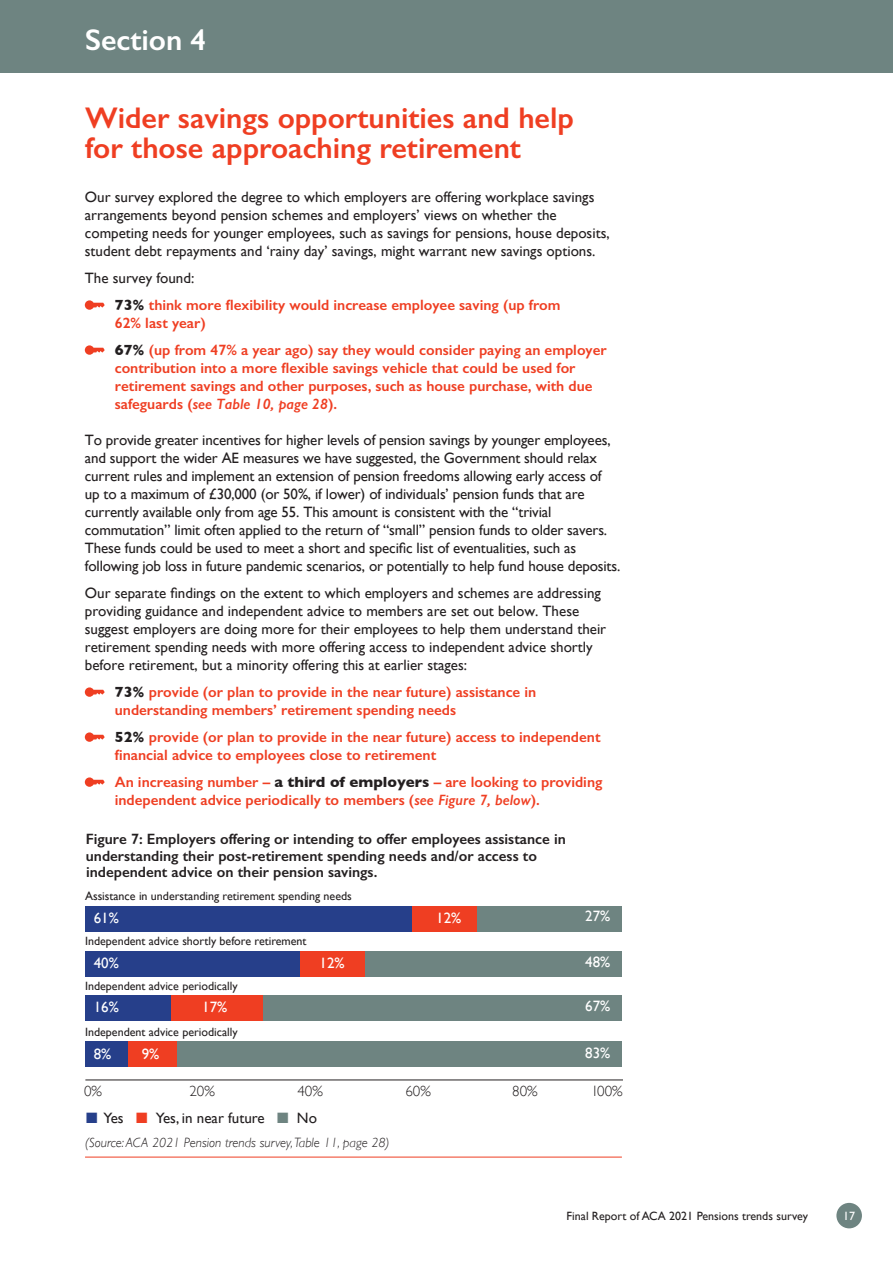
<style>
.page{position:relative;width:893px;height:1263px;background:#fff}
.page>*{position:absolute;margin:0;border:0;box-sizing:border-box;transform-origin:0 0}
.t1{font:600 30px/30px "Gill Sans";color:#ef3e22}
.t2{font:600 30px "Gill Sans";color:#fff}
.t3{font:15px/18px "Gill Sans";color:#231f20}
.t4{font:600 15px/18px "Gill Sans";color:#ef3e22}
.t5{font:600 15px/16.5px "Gill Sans";color:#231f20}
.t6{font:15px "Gill Sans";color:#fff}
.t7{font:300 15px "Gill Sans";color:#231f20}
.t8{font:italic 300 13.5px "Gill Sans";color:#231f20}
.t9{font:12px "Gill Sans";color:#231f20}
.t10{font:12px "Gill Sans";color:#fff}
.s1{font-weight:700;color:#231f20}
.s2{font-style:italic}
.s3{color:#263f8a}
.s4{color:#ef3e22}
.s5{color:#6e8481}
</style>
<div class="page">
<div style="left:836px;top:1203px;width:26px;height:25px;background:#6e8481;border-radius:50%"></div>
<svg style="left:85px;top:300px;width:20px;height:10px"></svg>
<svg style="left:85px;top:345px;width:20px;height:10px"></svg>
<svg style="left:85px;top:687px;width:20px;height:10px"></svg>
<svg style="left:85px;top:732px;width:20px;height:10px"></svg>
<svg style="left:85px;top:777px;width:20px;height:10px"></svg>
<div style="left:0;top:0;width:893px;height:72px;background:#6e8481"></div>
<hr style="left:85px;top:1157px;width:537px;height:1px;background:#ef3e22">
<hr style="left:85px;top:1080px;width:538px;height:1px;background:#231f20">
<div style="left:177px;top:1041px;width:445px;height:25px;background:#6e8481"></div>
<div style="left:262px;top:995px;width:360px;height:26px;background:#6e8481"></div>
<div style="left:365px;top:951px;width:257px;height:26px;background:#6e8481"></div>
<div style="left:477px;top:906px;width:145px;height:26px;background:#6e8481"></div>
<div style="left:85px;top:1041px;width:43px;height:25px;background:#263f8a"></div>
<div style="left:85px;top:995px;width:86px;height:26px;background:#263f8a"></div>
<div style="left:85px;top:951px;width:215px;height:26px;background:#263f8a"></div>
<div style="left:85px;top:906px;width:328px;height:26px;background:#263f8a"></div>
<div style="left:413px;top:906px;width:64px;height:26px;background:#ef3e22"></div>
<div style="left:300px;top:951px;width:65px;height:26px;background:#ef3e22"></div>
<div style="left:171px;top:995px;width:91px;height:26px;background:#ef3e22"></div>
<div style="left:128px;top:1041px;width:49px;height:25px;background:#ef3e22"></div>
<p class="t2" style="left:85px;top:22px;width:123px">Section 4</p>
<p class="t1" style="left:85px;top:103px;width:490px">Wider savings opportunities and help for those approaching retirement</p>
<p class="t3" style="left:85px;top:187px;width:526px">Our survey explored the degree to which employers are offering workplace savings arrangements beyond pension schemes and employers’ views on whether the competing needs for younger employees, such as savings for pensions, house deposits, student debt repayments and ‘rainy day’ savings, might warrant new savings options.</p>
<p class="t3" style="left:85px;top:268px;width:111px">The survey found:</p>
<p class="t4" style="left:115px;top:296px;width:447px"><span class="s1">73%</span> think more flexibility would increase employee saving (up from<br>62% last year)</p>
<p class="t4" style="left:115px;top:341px;width:493px"><span class="s1">67%</span> (up from 47% a year ago) say they would consider paying an employer contribution into a more flexible savings vehicle that could be used for retirement savings and other purposes, such as house purchase, with due safeguards (<span class="s2">see Table 10, page 28</span>).</p>
<p class="t3" style="left:85px;top:430px;width:537px">To provide greater incentives for higher levels of pension savings by younger employees, and support the wider AE measures we have suggested, the Government should relax current rules and implement an extension of pension freedoms allowing early access of<br>up to a maximum of £30,000 (or 50%, if lower) of individuals’ pension funds that are currently available only from age 55. This amount is consistent with the “trivial commutation” limit often applied to the return of “small” pension funds to older savers.<br>These funds could be used to meet a short and specific list of eventualities, such as following job loss in future pandemic scenarios, or potentially to help fund house deposits.</p>
<p class="t3" style="left:85px;top:583px;width:523px">Our separate findings on the extent to which employers and schemes are addressing providing guidance and independent advice to members are set out below. These suggest employers are doing more for their employees to help them understand their retirement spending needs with more offering access to independent advice shortly before retirement, but a minority offering this at earlier stages:</p>
<p class="t4" style="left:115px;top:683px;width:423px"><span class="s1">73%</span> provide (or plan to provide in the near future) assistance in understanding members’ retirement spending needs</p>
<p class="t4" style="left:115px;top:728px;width:487px"><span class="s1">52%</span> provide (or plan to provide in the near future) access to independent financial advice to employees close to retirement</p>
<p class="t4" style="left:115px;top:773px;width:489px">An increasing number – <span class="s1">a third of employers</span> – are looking to providing independent advice periodically to members (<span class="s2">see Figure 7, below</span>).</p>
<p class="t5" style="left:86px;top:831px;width:482px">Figure 7: Employers offering or intending to offer employees assistance in understanding their post-retirement spending needs and/or access to independent advice on their pension savings.</p>
<p class="t9" style="left:85px;top:889px;width:268px">Assistance in understanding retirement spending needs</p>
<p class="t6" style="left:94px;top:909px;width:27px">61%</p>
<p class="t6" style="left:585px;top:907px;width:27px">27%</p>
<p class="t6" style="left:94px;top:954px;width:27px">40%</p>
<p class="t6" style="left:585px;top:953px;width:27px">48%</p>
<p class="t6" style="left:94px;top:998px;width:27px">16%</p>
<p class="t6" style="left:585px;top:997px;width:27px">67%</p>
<p class="t6" style="left:94px;top:1045px;width:19px">8%</p>
<p class="t6" style="left:585px;top:1044px;width:27px">83%</p>
<p class="t6" style="left:436px;top:909px;width:27px">12%</p>
<p class="t9" style="left:85px;top:934px;width:223px">Independent advice shortly before retirement</p>
<p class="t6" style="left:320px;top:954px;width:27px">12%</p>
<p class="t9" style="left:85px;top:978px;width:154px">Independent advice periodically</p>
<p class="t6" style="left:202px;top:998px;width:27px">17%</p>
<p class="t9" style="left:85px;top:1025px;width:154px">Independent advice periodically</p>
<p class="t6" style="left:142px;top:1045px;width:19px">9%</p>
<p class="t7" style="left:84px;top:1079px;width:19px">0%</p>
<p class="t7" style="left:189px;top:1079px;width:27px">20%</p>
<p class="t7" style="left:297px;top:1079px;width:27px">40%</p>
<p class="t7" style="left:405px;top:1079px;width:27px">60%</p>
<p class="t7" style="left:512px;top:1079px;width:27px">80%</p>
<p class="t7" style="left:591px;top:1079px;width:33px">100%</p>
<p class="t3" style="left:86px;top:1109px;width:232px"><span class="s3">■</span> Yes <span class="s4">■</span> Yes, in near future <span class="s5">■</span> No</p>
<p class="t8" style="left:85px;top:1134px;width:306px">(Source: ACA 2021 Pension trends survey, Table 11, page 28)</p>
<p class="t9" style="left:567px;top:1209px;width:243px">Final Report of ACA 2021 Pensions trends survey</p>
<p class="t10" style="left:843px;top:1209px;width:13px">17</p>
</div>
